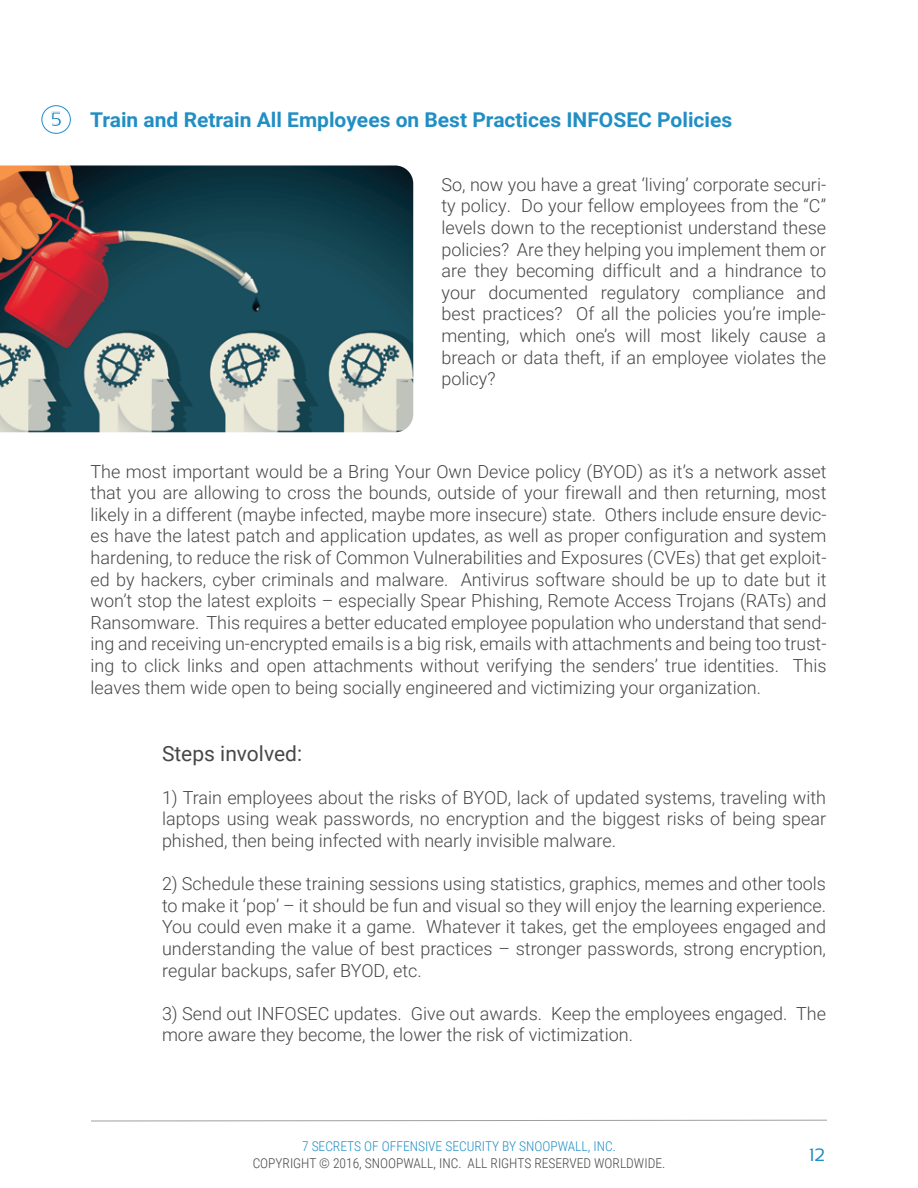
<style>
.page{position:relative;width:918px;height:1188px;background:#fff}
.page>*{position:absolute;margin:0;border:0;box-sizing:border-box;transform-origin:0 0}
.t1{font:21px "Roboto";color:#464747}
.t2{font:700 20.4px "Roboto";color:#218ec4}
.t3{font:700 20.4px "Sansation";color:#218ec4}
.t4{font:300 18px/21.6px "Roboto";color:#464747;text-align:justify}
.t5{font:18px "Sansation";color:#218ec4}
.t6{font:300 13.5px "Roboto Condensed";color:#464747}
.t7{font:300 13.5px "Roboto Condensed";color:#218ec4}
</style>
<div class="page">
<svg style="left:91px;top:1120px;width:736px;height:1px"></svg>
<div style="left:42px;top:106px;width:29px;height:28px;border:1px solid #218ec4;border-radius:50%"></div>
<img style="left:0;top:165px;width:413px;height:267px">
<p class="t3" style="left:50px;top:108px;width:13px">5</p>
<p class="t2" style="left:90px;top:106px;width:644px">Train and Retrain All Employees on Best Practices INFOSEC Policies</p>
<p class="t4" style="left:441px;top:173px;width:386px">So, now you have a great ‘living’ corporate securi&shy;ty policy. Do your fellow employees from the “C” levels down to the receptionist understand these policies? Are they helping you implement them or are they becoming difficult and a hindrance to your documented regulatory compliance and best practices? Of all the policies you’re imple&shy;menting, which one’s will most likely cause a breach or data theft, if an employee violates the policy?</p>
<p class="t4" style="left:91px;top:460px;width:738px">The most important would be a Bring Your Own Device policy (BYOD) as it’s a network asset that you are allowing to cross the bounds, outside of your firewall and then returning, most likely in a different (maybe infected, maybe more insecure) state. Others include ensure devic&shy;es have the latest patch and application updates, as well as proper configuration and system hardening, to reduce the risk of Common Vulnerabilities and Exposures (CVEs) that get exploit&shy;ed by hackers, cyber criminals and malware. Antivirus software should be up to date but it won’t stop the latest exploits – especially Spear Phishing, Remote Access Trojans (RATs) and Ransomware. This requires a better educated employee population who understand that send&shy;ing and receiving un-encrypted emails is a big risk, emails with attachments and being too trust&shy;ing to click links and open attachments without verifying the senders’ true identities. This leaves them wide open to being socially engineered and victimizing your organization.</p>
<p class="t1" style="left:162px;top:738px;width:142px">Steps involved:</p>
<p class="t4" style="left:162px;top:786px;width:666px">1) Train employees about the risks of BYOD, lack of updated systems, traveling with laptops using weak passwords, no encryption and the biggest risks of being spear phished, then being infected with nearly invisible malware.</p>
<p class="t4" style="left:162px;top:872px;width:666px">2) Schedule these training sessions using statistics, graphics, memes and other tools to make it ‘pop’ – it should be fun and visual so they will enjoy the learning experience.<br>You could even make it a game. Whatever it takes, get the employees engaged and understanding the value of best practices – stronger passwords, strong encryption, regular backups, safer BYOD, etc.</p>
<p class="t4" style="left:162px;top:1002px;width:666px">3) Send out INFOSEC updates. Give out awards. Keep the employees engaged. The more aware they become, the lower the risk of victimization.</p>
<p class="t7" style="left:302px;top:1137px;width:315px">7 SECRETS OF OFFENSIVE SECURITY BY SNOOPWALL, INC.</p>
<p class="t6" style="left:253px;top:1153px;width:414px">COPYRIGHT © 2016, SNOOPWALL, INC. ALL RIGHTS RESERVED WORLDWIDE.</p>
<p class="t5" style="left:809px;top:1144px;width:17px">12</p>
</div>
